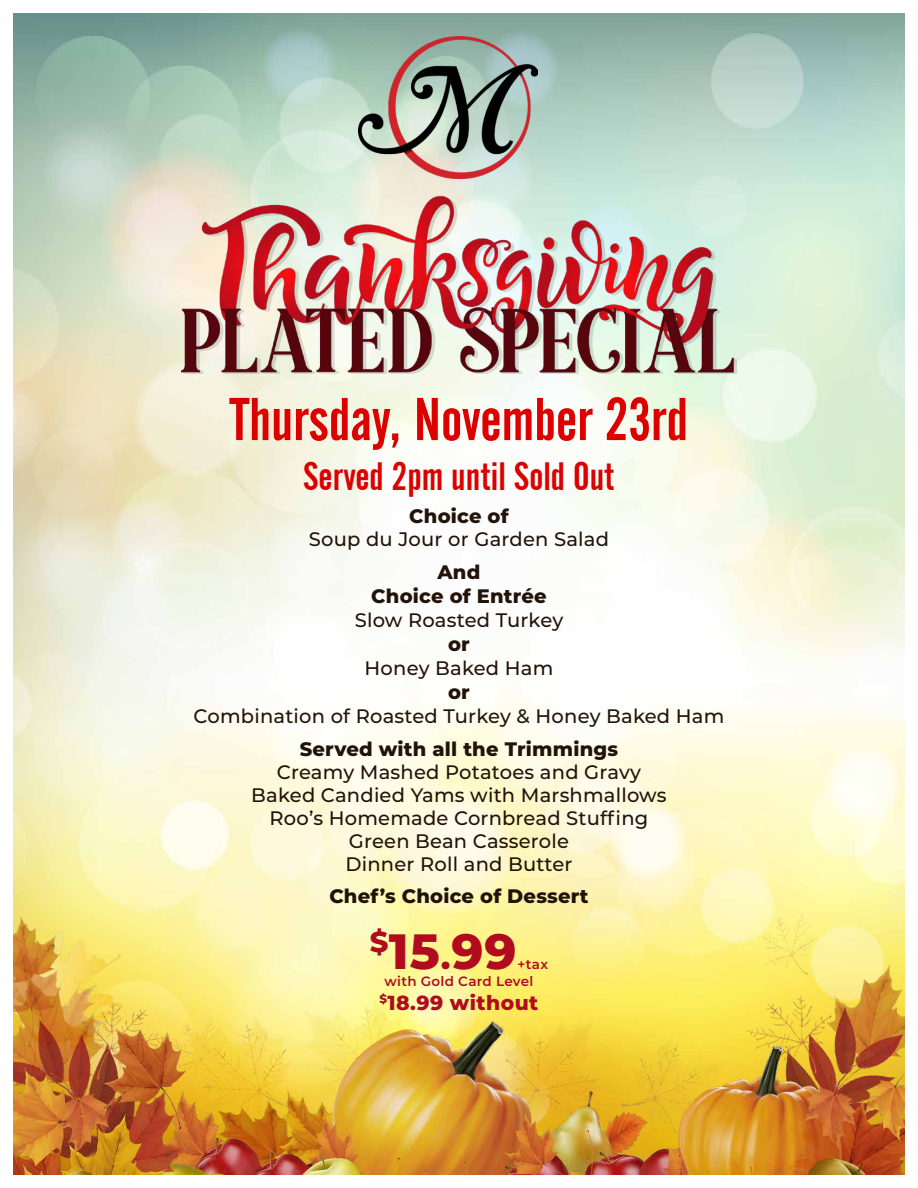
<style>
.page{position:relative;width:918px;height:1188px;background:#fff}
.page>*{position:absolute;margin:0;border:0;box-sizing:border-box;transform-origin:0 0}
.t1{font:59.7px "Alternate Gothic No 2 BT";color:#dc0000}
.t2{font:800 49.5px "Montserrat";color:#b00b1e}
.t3{font:39.45px "Alternate Gothic No 2 BT";color:#dc0000}
.t4{font:800 20.4px "Montserrat";letter-spacing:.02em;color:#b00b1e}
.t5{font:500 19.5px "Montserrat";letter-spacing:.01em;color:#22130a}
.t6{font:800 19.5px "Montserrat";letter-spacing:.01em;color:#22130a}
.t7{font:600 13.5px "Montserrat";letter-spacing:.02em;color:#b00b1e}
.s1{font-size:34.5px}
</style>
<div class="page">
<img style="left:14px;top:14px;width:890px;height:899px">
<img style="left:14px;top:913px;width:890px;height:261px">
<img style="left:359px;top:36px;width:179px;height:142px">
<img style="left:181px;top:193px;width:556px;height:181px">
<p class="t1" style="left:230px;top:386px;width:460px">Thursday, November 23rd</p>
<p class="t3" style="left:303px;top:454px;width:313px">Served 2pm until Sold Out</p>
<p class="t6" style="left:409px;top:502px;width:101px">Choice of</p>
<p class="t5" style="left:309px;top:525px;width:302px">Soup du Jour or Garden Salad</p>
<p class="t6" style="left:437px;top:558px;width:45px">And</p>
<p class="t6" style="left:371px;top:582px;width:177px">Choice of Entrée</p>
<p class="t5" style="left:355px;top:607px;width:210px">Slow Roasted Turkey</p>
<p class="t6" style="left:448px;top:630px;width:23px">or</p>
<p class="t5" style="left:365px;top:654px;width:190px">Honey Baked Ham</p>
<p class="t6" style="left:448px;top:678px;width:23px">or</p>
<p class="t5" style="left:194px;top:702px;width:532px">Combination of Roasted Turkey &amp; Honey Baked Ham</p>
<p class="t6" style="left:300px;top:734px;width:320px">Served with all the Trimmings</p>
<p class="t5" style="left:277px;top:758px;width:366px">Creamy Mashed Potatoes and Gravy</p>
<p class="t5" style="left:251px;top:781px;width:417px">Baked Candied Yams with Marshmallows</p>
<p class="t5" style="left:270px;top:804px;width:380px">Roo’s Homemade Cornbread Stuffing</p>
<p class="t5" style="left:349px;top:828px;width:222px">Green Bean Casserole</p>
<p class="t5" style="left:345px;top:851px;width:229px">Dinner Roll and Butter</p>
<p class="t6" style="left:329px;top:882px;width:261px">Chef’s Choice of Dessert</p>
<p class="t2" style="left:370px;top:915px;width:148px"><sup>$</sup>15<span class="s1">.</span>99</p>
<p class="t7" style="left:518px;top:954px;width:32px">+tax</p>
<p class="t7" style="left:385px;top:972px;width:150px">with Gold Card Level</p>
<p class="t4" style="left:380px;top:988px;width:160px"><sup>$</sup>18.99 without</p>
</div>
